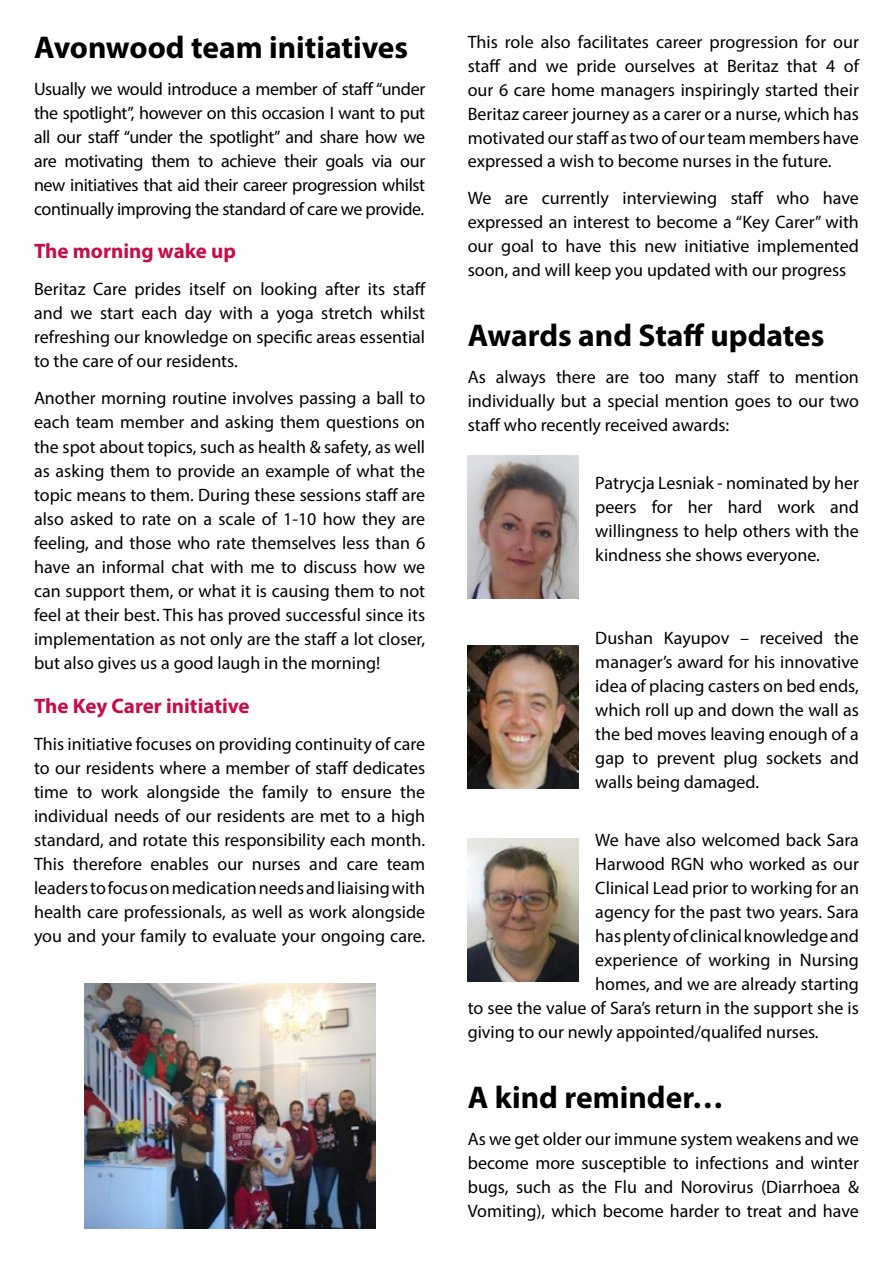
<style>
.page{position:relative;width:893px;height:1263px;background:#fff}
.page>*{position:absolute;margin:0;border:0;box-sizing:border-box;transform-origin:0 0}
.t1{font:700 31.5px "Myriad Pro";color:#000}
.t2{font:700 21px "Myriad Pro";color:#c50e47}
.t3{font:18px/24.2px "Myriad Pro";color:#000;text-align:justify}
</style>
<div class="page">
<img style="left:468px;top:456px;width:110px;height:143px">
<img style="left:468px;top:645px;width:110px;height:143px">
<img style="left:468px;top:839px;width:110px;height:143px">
<img style="left:84px;top:984px;width:291px;height:245px">
<h1 class="t1" style="left:34px;top:26px;width:376px">Avonwood team initiatives</h1>
<p class="t3" style="left:34px;top:76px;width:393px">Usually we would introduce a member of staff “under the spotlight”, however on this occasion I want to put all our staff “under the spotlight” and share how we are motivating them to achieve their goals via our new initiatives that aid their career progression whilst continually improving the standard of care we provide.</p>
<p class="t2" style="left:34px;top:237px;width:204px">The morning wake up</p>
<p class="t3" style="left:34px;top:277px;width:393px">Beritaz Care prides itself on looking after its staff and we start each day with a yoga stretch whilst refreshing our knowledge on specific areas essential to the care of our residents.</p>
<p class="t3" style="left:34px;top:386px;width:393px">Another morning routine involves passing a ball to each team member and asking them questions on the spot about topics, such as health &amp; safety, as well as asking them to provide an example of what the topic means to them. During these sessions staff are also asked to rate on a scale of 1-10 how they are feeling, and those who rate themselves less than 6 have an informal chat with me to discuss how we can support them, or what it is causing them to not feel at their best. This has proved successful since its implementation as not only are the staff a lot closer, but also gives us a good laugh in the morning!</p>
<p class="t2" style="left:34px;top:692px;width:217px">The Key Carer initiative</p>
<p class="t3" style="left:34px;top:731px;width:393px">This initiative focuses on providing continuity of care to our residents where a member of staff dedicates time to work alongside the family to ensure the individual needs of our residents are met to a high standard, and rotate this responsibility each month.<br>This therefore enables our nurses and care team leaders to focus on medication needs and liaising with health care professionals, as well as work alongside you and your family to evaluate your ongoing care.</p>
<p class="t3" style="left:468px;top:29px;width:393px">This role also facilitates career progression for our staff and we pride ourselves at Beritaz that 4 of our 6 care home managers inspiringly started their Beritaz career journey as a carer or a nurse, which has motivated our staff as two of our team members have expressed a wish to become nurses in the future.</p>
<p class="t3" style="left:468px;top:186px;width:393px">We are currently interviewing staff who have expressed an interest to become a “Key Carer” with our goal to have this new initiative implemented soon, and will keep you updated with our progress</p>
<h1 class="t1" style="left:468px;top:315px;width:358px">Awards and Staff updates</h1>
<p class="t3" style="left:468px;top:364px;width:393px">As always there are too many staff to mention individually but a special mention goes to our two staff who recently received awards:</p>
<p class="t3" style="left:595px;top:470px;width:265px">Patrycja Lesniak - nominated by her peers for her hard work and willingness to help others with the kindness she shows everyone.</p>
<p class="t3" style="left:595px;top:626px;width:265px">Dushan Kayupov – received the manager’s award for his innovative idea of placing casters on bed ends, which roll up and down the wall as the bed moves leaving enough of a gap to prevent plug sockets and walls being damaged.</p>
<p class="t3" style="left:595px;top:828px;width:265px">We have also welcomed back Sara</p>
<p class="t3" style="left:595px;top:852px;width:265px">Harwood RGN who worked as our</p>
<p class="t3" style="left:595px;top:876px;width:265px">Clinical Lead prior to working for an</p>
<p class="t3" style="left:595px;top:900px;width:265px">agency for the past two years. Sara</p>
<p class="t3" style="left:595px;top:924px;width:265px">has plenty of clinical knowledge and</p>
<p class="t3" style="left:595px;top:948px;width:265px">experience of working in Nursing</p>
<p class="t3" style="left:595px;top:972px;width:265px">homes, and we are already starting</p>
<p class="t3" style="left:468px;top:996px;width:393px">to see the value of Sara’s return in the support she is</p>
<p class="t3" style="left:468px;top:1020px;width:352px">giving to our newly appointed/qualifed nurses.</p>
<h1 class="t1" style="left:468px;top:1077px;width:257px">A kind reminder…</h1>
<p class="t3" style="left:468px;top:1127px;width:393px">As we get older our immune system weakens and we become more susceptible to infections and winter bugs, such as the Flu and Norovirus (Diarrhoea &amp; Vomiting), which become harder to treat and have</p>
</div>
